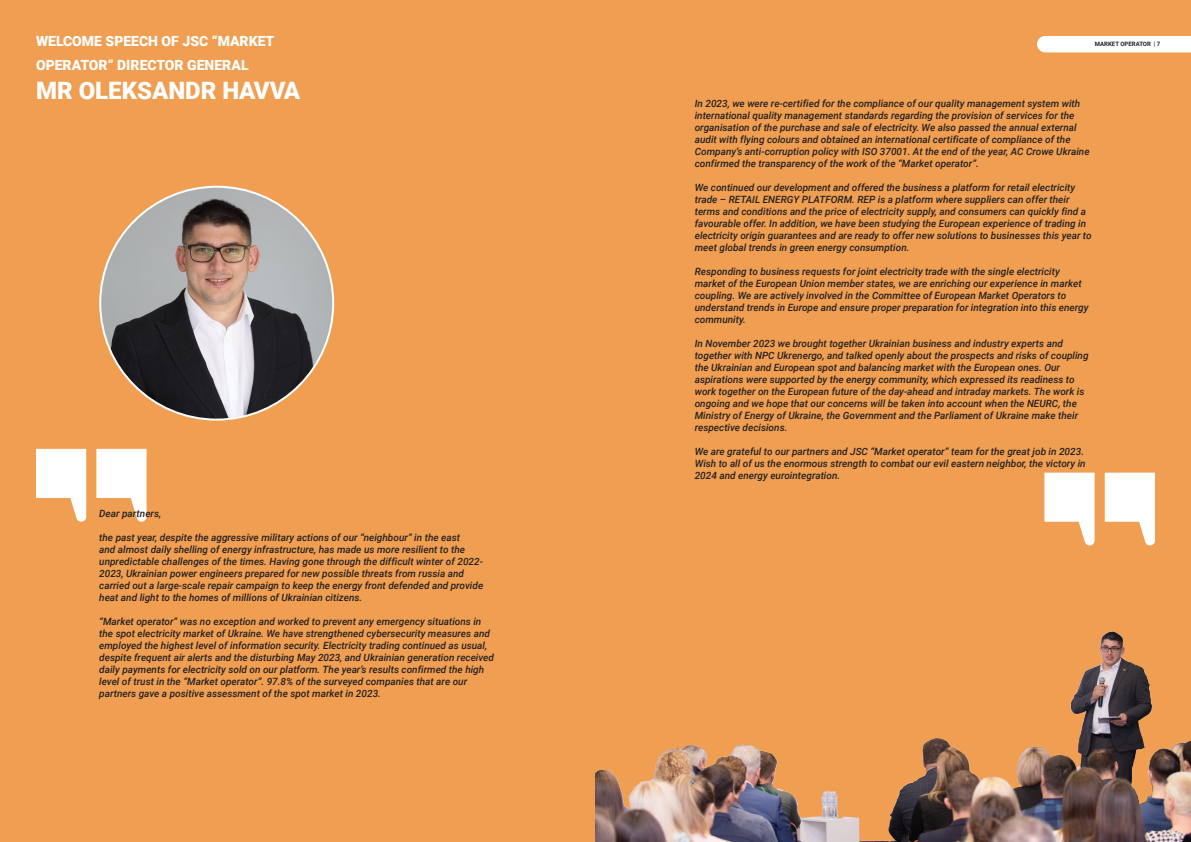
<style>
.page{position:relative;width:1191px;height:842px;background:#f09f52}
.page>*{position:absolute;margin:0;border:0;box-sizing:border-box;transform-origin:0 0}
.t1{font:900 24px "Roboto";color:#fff}
.t2{font:900 14px/24px "Roboto";color:#fff}
.t3{font:italic 500 10px/12px "Roboto";color:#231f20}
.t4{font:700 6px "Roboto";color:#231f20}
</style>
<div class="page">
<svg style="left:36px;top:449px;width:50px;height:73px"></svg>
<svg style="left:96px;top:449px;width:51px;height:73px"></svg>
<svg style="left:1044px;top:473px;width:50px;height:72px"></svg>
<svg style="left:1104px;top:473px;width:51px;height:72px"></svg>
<div style="left:1037px;top:36px;width:154px;height:16px;background:#fff"></div>
<img style="left:100px;top:187px;width:233px;height:233px;border-radius:116px">
<img style="left:595px;top:631px;width:596px;height:211px">
<p class="t2" style="left:36px;top:29px;width:240px">WELCOME SPEECH OF JSC “MARKET<br>OPERATOR” DIRECTOR GENERAL</p>
<p class="t1" style="left:36px;top:73px;width:266px">MR OLEKSANDR HAVVA</p>
<p class="t3" style="left:99px;top:507px;width:64px">Dear partners,</p>
<p class="t3" style="left:99px;top:531px;width:385px">the past year, despite the aggressive military actions of our “neighbour” in the east<br>and almost daily shelling of energy infrastructure, has made us more resilient to the unpredictable challenges of the times. Having gone through the difficult winter of 2022- 2023, Ukrainian power engineers prepared for new possible threats from russia and carried out a large-scale repair campaign to keep the energy front defended and provide heat and light to the homes of millions of Ukrainian citizens.</p>
<p class="t3" style="left:99px;top:615px;width:396px">“Market operator” was no exception and worked to prevent any emergency situations in the spot electricity market of Ukraine. We have strengthened cybersecurity measures and employed the highest level of information security. Electricity trading continued as usual, despite frequent air alerts and the disturbing May 2023, and Ukrainian generation received daily payments for electricity sold on our platform. The year’s results confirmed the high level of trust in the “Market operator”. 97.8% of the surveyed companies that are our partners gave a positive assessment of the spot market in 2023.</p>
<p class="t4" style="left:1095px;top:40px;width:67px">MARKET OPERATOR | 7</p>
<p class="t3" style="left:694px;top:97px;width:396px">In 2023, we were re-certified for the compliance of our quality management system with international quality management standards regarding the provision of services for the organisation of the purchase and sale of electricity. We also passed the annual external audit with flying colours and obtained an international certificate of compliance of the Company’s anti-corruption policy with ISO 37001. At the end of the year, AC Crowe Ukraine confirmed the transparency of the work of the “Market operator”.</p>
<p class="t3" style="left:694px;top:181px;width:398px">We continued our development and offered the business a platform for retail electricity trade – RETAIL ENERGY PLATFORM. REP is a platform where suppliers can offer their terms and conditions and the price of electricity supply, and consumers can quickly find a favourable offer. In addition, we have been studying the European experience of trading in electricity origin guarantees and are ready to offer new solutions to businesses this year to meet global trends in green energy consumption.</p>
<p class="t3" style="left:694px;top:265px;width:395px">Responding to business requests for joint electricity trade with the single electricity market of the European Union member states, we are enriching our experience in market coupling. We are actively involved in the Committee of European Market Operators to understand trends in Europe and ensure proper preparation for integration into this energy community.</p>
<p class="t3" style="left:694px;top:337px;width:395px">In November 2023 we brought together Ukrainian business and industry experts and together with NPC Ukrenergo, and talked openly about the prospects and risks of coupling the Ukrainian and European spot and balancing market with the European ones. Our aspirations were supported by the energy community, which expressed its readiness to work together on the European future of the day-ahead and intraday markets. The work is ongoing and we hope that our concerns will be taken into account when the NEURC, the Ministry of Energy of Ukraine, the Government and the Parliament of Ukraine make their respective decisions.</p>
<p class="t3" style="left:694px;top:445px;width:392px">We are grateful to our partners and JSC “Market operator” team for the great job in 2023.<br>Wish to all of us the enormous strength to combat our evil eastern neighbor, the victory in<br>2024 and energy eurointegration.</p>
</div>
